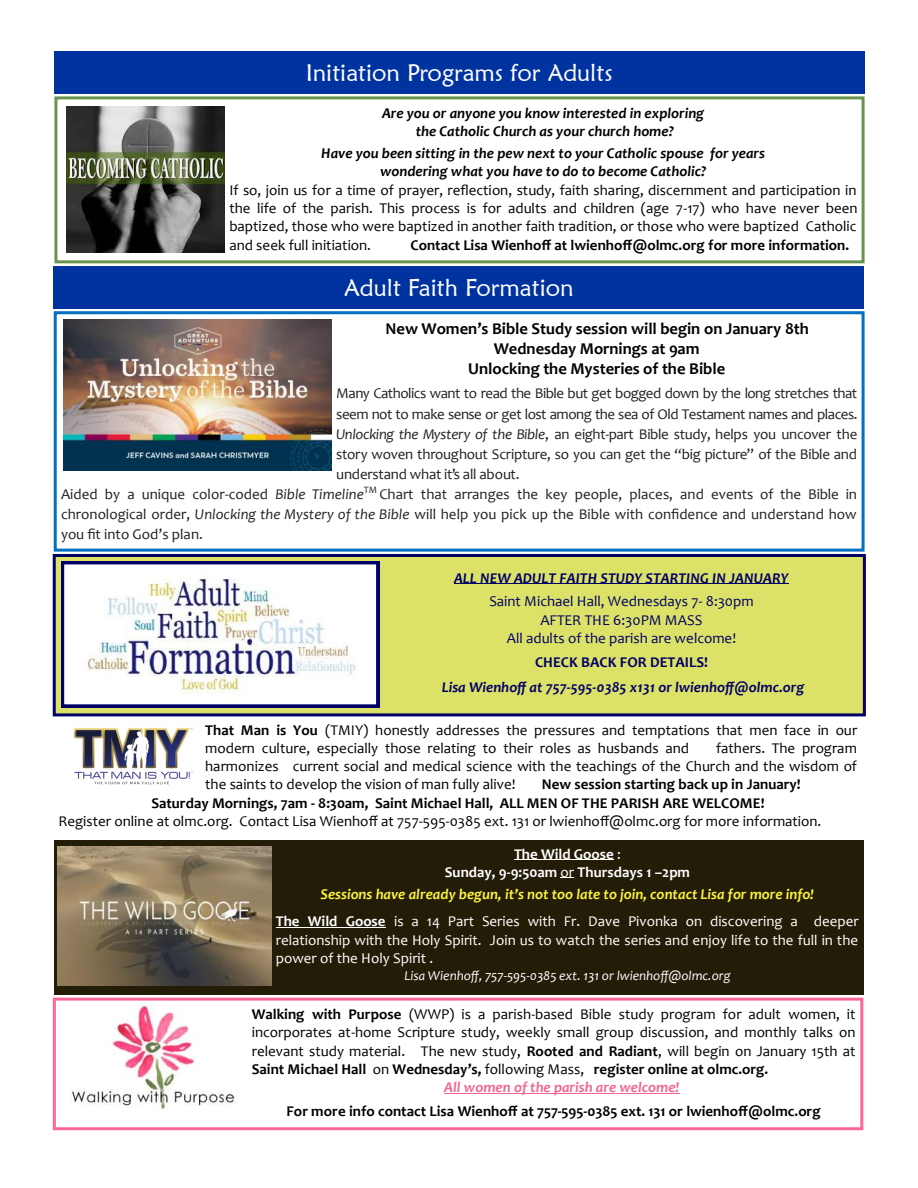
<style>
.page{position:relative;width:918px;height:1188px;background:#fff}
.page>*{position:absolute;margin:0;border:0;box-sizing:border-box;transform-origin:0 0}
.t1{font:24px "Maiandra GD";color:#fff}
.t2{font:700 16.65px "Candara";color:#000}
.t3{font:700 16.5px "Candara";color:#000}
.t4{font:15px/18.3px "Candara";color:#000;text-align:justify}
.t5{font:15px/20.1px "Candara";letter-spacing:-.005em;color:#231f20;text-align:justify}
.t6{font:700 15px "Candara";color:#000}
.t7{font:italic 700 15px "Candara";color:#000}
.t8{font:15px/18.3px "Candara";color:#fff;text-align:justify}
.t9{font:italic 700 15px "Candara";color:#006}
.t10{font:15px "Candara";color:#006}
.t11{font:italic 700 15px "Candara";color:#fff33c}
.t12{font:700 15px "Candara";color:#fff}
.t13{font:italic 700 15px "Candara";color:#f16691}
.t14{font:700 15px "Candara";color:#006}
.t15{font:italic 13.5px "Candara";color:#fff}
.s1{font-style:italic}
.s2{font-weight:700}
.s3{font-weight:400}
</style>
<div class="page">
<div style="left:54px;top:96px;width:811px;height:167px;border:3px solid #67954f"></div>
<img style="left:67px;top:107px;width:158px;height:146px">
<div style="left:54px;top:311px;width:811px;height:241px;border:3px solid #0070c0"></div>
<img style="left:73px;top:727px;width:120px;height:58px">
<div style="left:54px;top:266px;width:810px;height:42px;background:#0033a0"></div>
<div style="left:53px;top:998px;width:810px;height:132px;border:3px solid #f69"></div>
<hr style="left:444px;top:1093px;width:236px;height:1px;background:#f16691">
<img style="left:72px;top:1003px;width:163px;height:108px">
<div style="left:54px;top:51px;width:810px;height:43px;background:#0033a0"></div>
<img style="left:63px;top:320px;width:269px;height:151px">
<div style="left:54px;top:555px;width:810px;height:160px;background:#dce268"></div>
<div style="left:53px;top:554px;width:813px;height:162px;border:3px solid #006"></div>
<hr style="left:454px;top:584px;width:335px;height:1px;background:#006">
<svg style="left:61px;top:561px;width:318px;height:146px"></svg>
<div style="left:54px;top:840px;width:810px;height:155px;background:#231d08"></div>
<hr style="left:514px;top:859px;width:100px;height:1px;background:#fff">
<hr style="left:276px;top:927px;width:110px;height:1px;background:#fff">
<img style="left:57px;top:847px;width:215px;height:139px">
<p class="t1" style="left:306px;top:58px;width:308px">Initiation Programs for Adults</p>
<p class="t7" style="left:382px;top:107px;width:324px">Are you or anyone you know interested in exploring</p>
<p class="t7" style="left:416px;top:125px;width:260px">the Catholic Church as your church home?</p>
<p class="t7" style="left:321px;top:147px;width:445px">Have you been sitting in the pew next to your Catholic spouse for years</p>
<p class="t7" style="left:380px;top:166px;width:328px">wondering what you have to do to become Catholic?</p>
<p class="t4" style="left:229px;top:182px;width:630px">If so, join us for a time of prayer, reflection, study, faith sharing, discernment and participation in the life of the parish. This process is for adults and children (age 7-17) who have never been baptized, those who were baptized in another faith tradition, or those who were baptized Catholic and seek full initiation.</p>
<p class="t6" style="left:410px;top:239px;width:440px">Contact Lisa Wienhoff at lwienhoff@olmc.org for more information.</p>
<p class="t1" style="left:344px;top:272px;width:231px">Adult Faith Formation</p>
<p class="t3" style="left:386px;top:322px;width:425px">New Women’s Bible Study session will begin on January 8th</p>
<p class="t3" style="left:494px;top:342px;width:207px">Wednesday Mornings at 9am</p>
<p class="t2" style="left:468px;top:362px;width:258px">Unlocking the Mysteries of the Bible</p>
<p class="t5" style="left:336px;top:385px;width:523px">Many Catholics want to read the Bible but get bogged down by the long stretches that seem not to make sense or get lost among the sea of Old Testament names and places.<br><span class="s1">Unlocking the Mystery of the Bible</span>, an eight-part Bible study, helps you uncover the story woven throughout Scripture, so you can get the “big picture” of the Bible and understand what it’s all about.</p>
<p class="t5" style="left:61px;top:486px;width:797px">Aided by a unique color-coded <span class="s1">Bible Timeline</span><sup>TM</sup> Chart that arranges the key people, places, and events of the Bible in chronological order, <span class="s1">Unlocking the Mystery of the Bible</span> will help you pick up the Bible with confidence and understand how you fit into God’s plan.</p>
<p class="t9" style="left:454px;top:572px;width:336px">ALL NEW ADULT FAITH STUDY STARTING IN JANUARY</p>
<p class="t10" style="left:489px;top:596px;width:266px">Saint Michael Hall, Wednesdays 7- 8:30pm</p>
<p class="t10" style="left:540px;top:614px;width:164px">AFTER THE 6:30PM MASS</p>
<p class="t10" style="left:507px;top:632px;width:231px">All adults of the parish are welcome!</p>
<p class="t14" style="left:535px;top:656px;width:174px">CHECK BACK FOR DETAILS!</p>
<p class="t9" style="left:442px;top:681px;width:364px">Lisa Wienhoff at 757-595-0385 x131 or lwienhoff@olmc.org</p>
<p class="t4" style="left:205px;top:722px;width:654px"><span class="s2">That Man is You</span> (TMIY) honestly addresses the pressures and temptations that men face in our modern culture, especially those relating to their roles as husbands and</p>
<p class="t4" style="left:205px;top:740px;width:653px;text-indent:511px">fathers. The program harmonizes current social and medical science with the teachings of the Church and the wisdom of the saints to develop the vision of man fully alive!</p>
<p class="t6" style="left:542px;top:779px;width:260px">New session starting back up in January!</p>
<p class="t6" style="left:151px;top:797px;width:615px">Saturday Mornings, 7am - 8:30am, Saint Michael Hall, ALL MEN OF THE PARISH ARE WELCOME!</p>
<p class="t4" style="left:58px;top:814px;width:764px">Register online at olmc.org. Contact Lisa Wienhoff at 757-595-0385 ext. 131 or lwienhoff@olmc.org for more information.</p>
<p class="t12" style="left:514px;top:848px;width:108px">The Wild Goose <span class="s3">:</span></p>
<p class="t12" style="left:445px;top:866px;width:247px">Sunday, 9-9:50am <span class="s3">or</span> Thursdays 1 –2pm</p>
<p class="t11" style="left:320px;top:888px;width:495px">Sessions have already begun, it’s not too late to join, contact Lisa for more info!</p>
<p class="t8" style="left:276px;top:914px;width:585px"><span class="s2">The Wild Goose</span> is a 14 Part Series with Fr. Dave Pivonka on discovering a deeper relationship with the Holy Spirit. Join us to watch the series and enjoy life to the full in the power of the Holy Spirit .</p>
<p class="t15" style="left:404px;top:970px;width:328px">Lisa Wienhoff, 757-595-0385 ext. 131 or lwienhoff@olmc.org</p>
<p class="t4" style="left:252px;top:1007px;width:605px"><span class="s2">Walking with Purpose</span> (WWP) is a parish-based Bible study program for adult women, it incorporates at-home Scripture study, weekly small group discussion, and monthly talks on relevant study material. The new study, <span class="s2">Rooted and Radiant</span>, will begin on January 15th at <span class="s2">Saint Michael Hall</span> on <span class="s2">Wednesday’s,</span> following Mass, <span class="s2">register online at olmc.org.</span></p>
<p class="t13" style="left:444px;top:1082px;width:237px">All women of the parish are welcome!</p>
<p class="t6" style="left:287px;top:1105px;width:536px">For more info contact Lisa Wienhoff at 757-595-0385 ext. 131 or lwienhoff@olmc.org</p>
</div>
